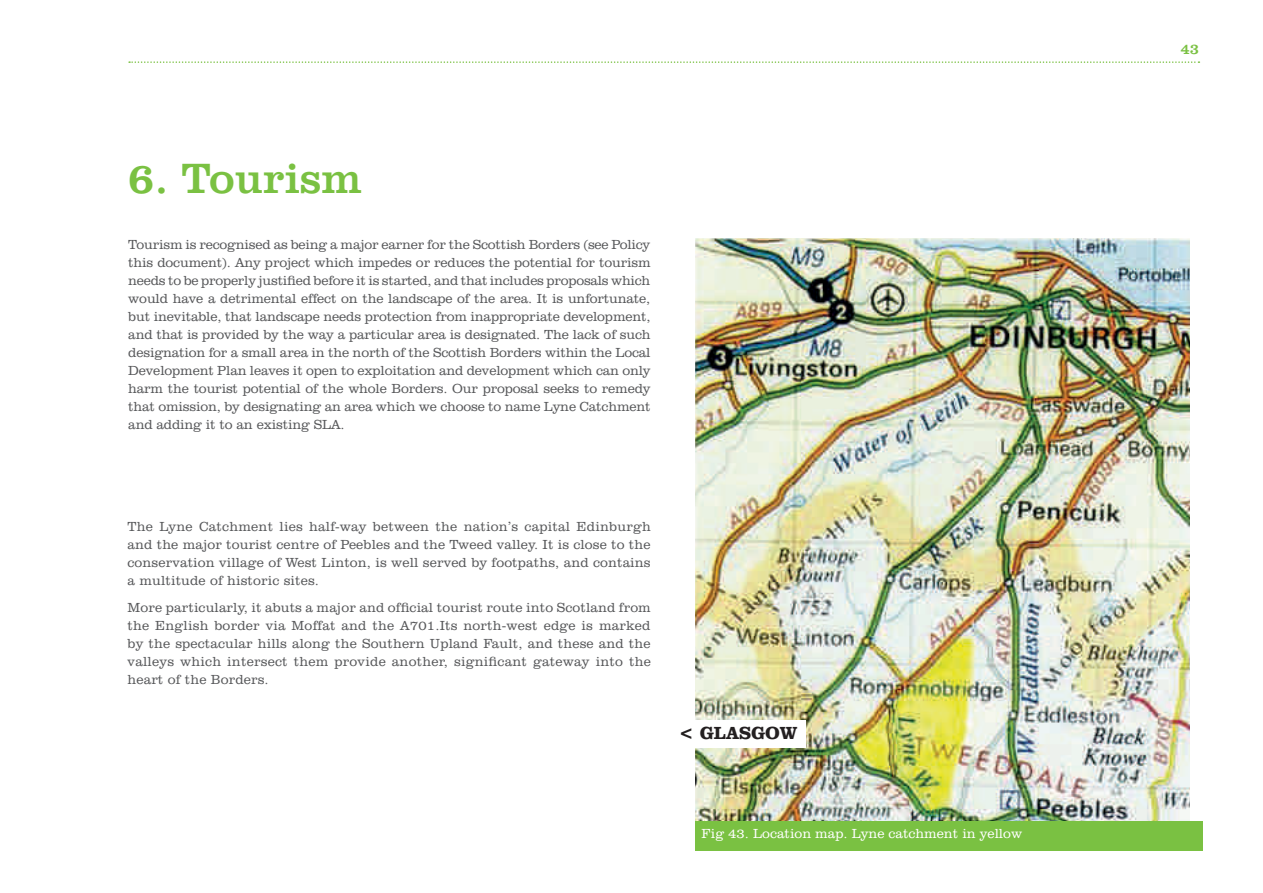
<style>
.page{position:relative;width:1263px;height:893px;background:#fff}
.page>*{position:absolute;margin:0;border:0;box-sizing:border-box;transform-origin:0 0}
.t1{font:43.5px "Clarendon BT";color:#7ac142}
.t2{font:700 18px "Clarendon BT";color:#231f20}
.t3{font:15px "Clarendon BT";color:#7ac142}
.t4{font:300 13.5px/18px "Clarendon BT";letter-spacing:.01em;color:#57585a;text-align:justify}
.t5{font:300 13.5px "Clarendon BT";color:#fff}
</style>
<div class="page">
<svg style="left:129px;top:61px;width:1070px;height:2px"></svg>
<img style="left:695px;top:239px;width:495px;height:582px">
<div style="left:695px;top:821px;width:507px;height:29px;background:#7ac142"></div>
<div style="left:671px;top:720px;width:134px;height:27px;background:#fff"></div>
<h1 class="t1" style="left:128px;top:152px;width:236px">6. Tourism</h1>
<p class="t4" style="left:128px;top:235px;width:524px">Tourism is recognised as being a major earner for the Scottish Borders (see Policy this document). Any project which impedes or reduces the potential for tourism needs to be properly justified before it is started, and that includes proposals which would have a detrimental effect on the landscape of the area. It is unfortunate, but inevitable, that landscape needs protection from inappropriate development, and that is provided by the way a particular area is designated. The lack of such designation for a small area in the north of the Scottish Borders within the Local Development Plan leaves it open to exploitation and development which can only harm the tourist potential of the whole Borders. Our proposal seeks to remedy that omission, by designating an area which we choose to name Lyne Catchment and adding it to an existing SLA.</p>
<p class="t4" style="left:128px;top:517px;width:525px">The Lyne Catchment lies half-way between the nation’s capital Edinburgh and the major tourist centre of Peebles and the Tweed valley. It is close to the conservation village of West Linton, is well served by footpaths, and contains a multitude of historic sites.</p>
<p class="t4" style="left:128px;top:598px;width:525px">More particularly, it abuts a major and official tourist route into Scotland from the English border via Moffat and the A701.Its north-west edge is marked by the spectacular hills along the Southern Upland Fault, and these and the valleys which intersect them provide another, significant gateway into the heart of the Borders.</p>
<h2 class="t2" style="left:679px;top:722px;width:120px">&lt; GLASGOW</h2>
<p class="t5" style="left:702px;top:825px;width:322px">Fig 43. Location map. Lyne catchment in yellow</p>
<p class="t3" style="left:1180px;top:40px;width:20px">43</p>
</div>
